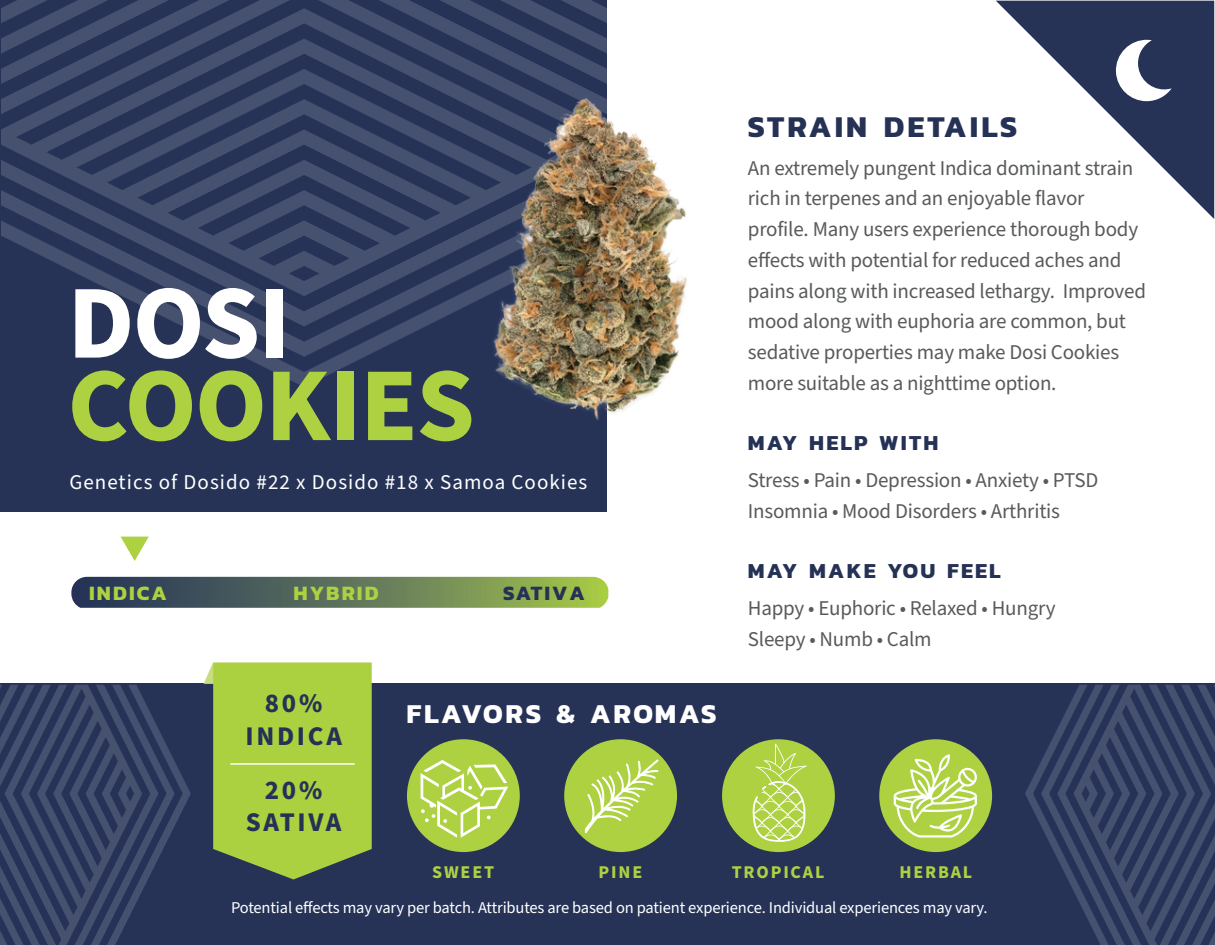
<style>
.page{position:relative;width:1215px;height:945px;background:#fff}
.page>*{position:absolute;margin:0;border:0;box-sizing:border-box;transform-origin:0 0}
.Genetics_of{font:700 105px "Source Sans Pro";letter-spacing:-.015em;color:#add141}
.Genetics_of-2{font:700 105px "Source Sans Pro";color:#fff}
.Details__Attributes{font:700 30.75px "Kanit";letter-spacing:.1em;color:#253255}
.t1{font:700 27.75px "Kanit";letter-spacing:.085em;color:#fff}
.Percentage__blue{font:700 27px "Source Sans Pro";letter-spacing:.1em;color:#253255}
.May_Help_Make_you_Fe{font:700 21.75px "Kanit";letter-spacing:.1em;color:#253255}
.Info_Copy{font:21px/30.8px "Source Sans Pro";letter-spacing:-.01em;color:#585a5b}
.Genetics_of-3{font:21px "Source Sans Pro";letter-spacing:.05em;color:#fff}
.t2{font:700 20.7px "Kanit";letter-spacing:.1em;color:#add141}
.t3{font:700 20.7px "Kanit";letter-spacing:.1em;color:#253255}
.Flavors__green{font:700 18px "Source Sans Pro";letter-spacing:.1em;color:#add141}
.t4{font:16.5px "Source Sans Pro";letter-spacing:-.01em;color:#fff}
</style>
<div class="page">
<div style="left:0;top:684px;width:1215px;height:261px;background:#263357"></div>
<div style="left:0;top:0;width:607px;height:512px;background:#263357"></div>
<svg style="left:204px;top:662px;width:168px;height:217px;background:#9cbf43"></svg>
<hr style="left:230px;top:763px;width:125px;height:2px;background:#fff">
<svg style="left:996px;top:1px;width:218px;height:218px"></svg>
<svg style="left:245px;top:357px;width:119px;height:30px"></svg>
<svg style="left:123px;top:296px;width:302px;height:61px"></svg>
<svg style="left:1px;top:114px;width:424px;height:182px"></svg>
<svg style="left:1px;top:0;width:606px;height:114px"></svg>
<svg style="left:0;top:685px;width:191px;height:260px"></svg>
<svg style="left:1025px;top:685px;width:190px;height:260px"></svg>
<svg style="left:71px;top:577px;width:537px;height:31px;background:#627859"></svg>
<svg style="left:1115px;top:39px;width:57px;height:62px"></svg>
<svg style="left:121px;top:537px;width:28px;height:24px"></svg>
<img style="left:425px;top:78px;width:262px;height:342px">
<div style="left:407px;top:739px;width:113px;height:113px;background:#add141;border-radius:50%"></div>
<svg style="left:421px;top:760px;width:87px;height:78px"></svg>
<div style="left:879px;top:739px;width:113px;height:113px;background:#add141;border-radius:50%"></div>
<svg style="left:893px;top:753px;width:85px;height:100px"></svg>
<div style="left:722px;top:739px;width:113px;height:113px;background:#add141;border-radius:50%"></div>
<svg style="left:753px;top:744px;width:54px;height:98px"></svg>
<div style="left:564px;top:739px;width:113px;height:113px;background:#add141;border-radius:50%"></div>
<svg style="left:585px;top:759px;width:74px;height:74px"></svg>
<p class="Genetics_of-2" style="left:68px;top:251px;width:225px">DOSI</p>
<p class="Genetics_of" style="left:68px;top:334px;width:409px">COOKIES</p>
<p class="Genetics_of-3" style="left:69px;top:468px;width:520px">Genetics of Dosido #22 x Dosido #18 x Samoa Cookies</p>
<p class="t2" style="left:89px;top:577px;width:79px">INDICA</p>
<p class="t2" style="left:293px;top:577px;width:87px">HYBRID</p>
<p class="t3" style="left:503px;top:577px;width:83px">SATIVA</p>
<p class="Percentage__blue" style="left:265px;top:684px;width:59px">80%</p>
<p class="Percentage__blue" style="left:245px;top:718px;width:98px">INDICA</p>
<p class="Percentage__blue" style="left:265px;top:772px;width:59px">20%</p>
<p class="Percentage__blue" style="left:246px;top:804px;width:97px">SATIVA</p>
<h3 class="t1" style="left:407px;top:692px;width:312px">FLAVORS &amp; AROMAS</h3>
<p class="Details__Attributes" style="left:748px;top:103px;width:271px">STRAIN DETAILS</p>
<p class="Info_Copy" style="left:748px;top:153px;width:400px">An extremely pungent Indica dominant strain rich in terpenes and an enjoyable flavor profile. Many users experience thorough body effects with potential for reduced aches and pains along with increased lethargy. Improved mood along with euphoria are common, but sedative properties may make Dosi Cookies more suitable as a nighttime option.</p>
<p class="May_Help_Make_you_Fe" style="left:748px;top:425px;width:192px">MAY HELP WITH</p>
<p class="Info_Copy" style="left:748px;top:465px;width:352px">Stress • Pain • Depression • Anxiety • PTSD<br>Insomnia • Mood Disorders • Arthritis</p>
<p class="May_Help_Make_you_Fe" style="left:748px;top:554px;width:254px">MAY MAKE YOU FEEL</p>
<p class="Info_Copy" style="left:748px;top:594px;width:309px">Happy • Euphoric • Relaxed • Hungry<br>Sleepy • Numb • Calm</p>
<p class="Flavors__green" style="left:432px;top:859px;width:63px">SWEET</p>
<p class="Flavors__green" style="left:599px;top:859px;width:45px">PINE</p>
<p class="Flavors__green" style="left:732px;top:859px;width:94px">TROPICAL</p>
<p class="Flavors__green" style="left:899px;top:859px;width:74px">HERBAL</p>
<p class="t4" style="left:231px;top:896px;width:758px">Potential effects may vary per batch. Attributes are based on patient experience. Individual experiences may vary.</p>
</div>
